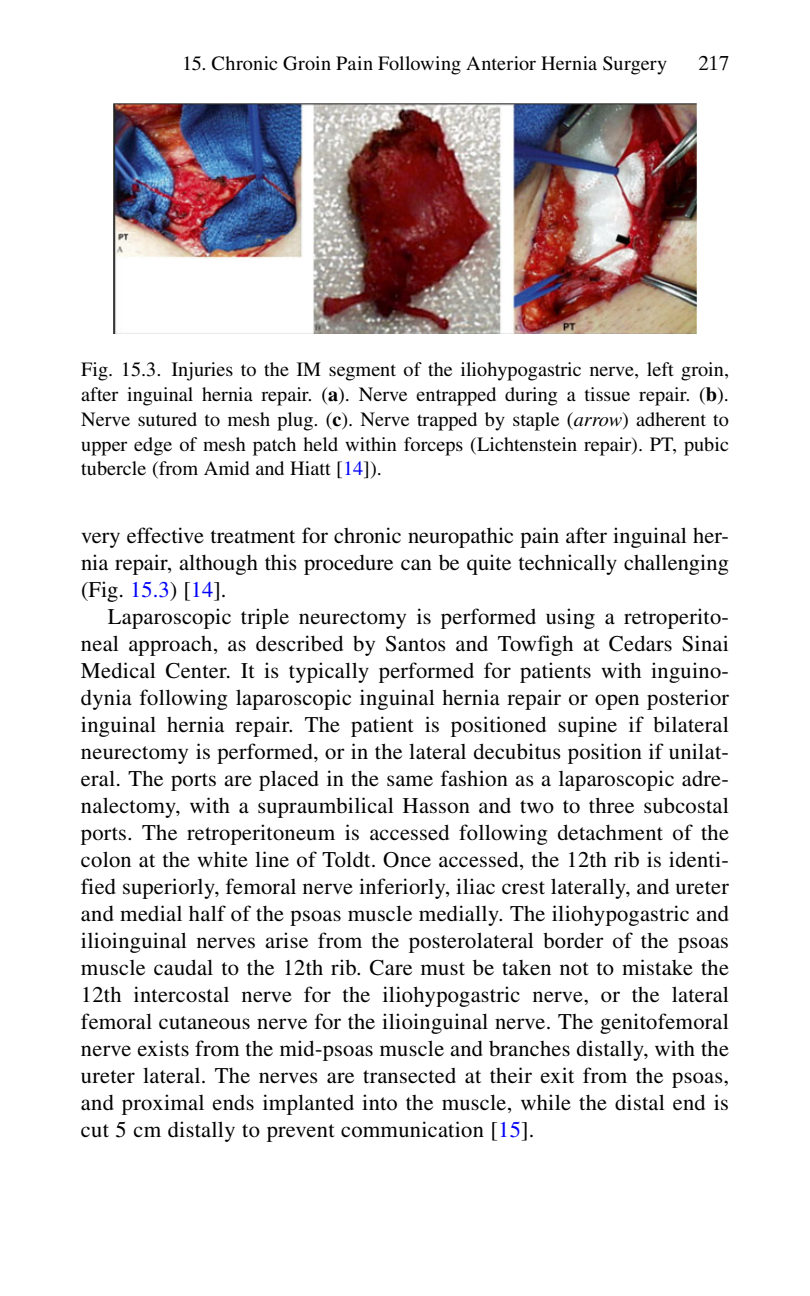
<style>
.page{position:relative;width:810px;height:1296px;background:#fff}
.page>*{position:absolute;margin:0;border:0;box-sizing:border-box;transform-origin:0 0}
.t1{font:22.5px/27px "Dxbgcm Times";color:#000;text-align:justify}
.t2{font:20.25px/24.8px "Dxbgcm Times";color:#000;text-align:justify}
.t3{font:20.25px "Gkpkyq Times Ten";color:#000}
.s1{font-family:"Fdbcrk Times";font-weight:700}
.s2{font-family:"Xghlfx Times";font-style:italic}
.s3{color:#0000fa}
</style>
<div class="page">
<img style="left:114px;top:104px;width:583px;height:230px">
<p class="t2" style="left:182px;top:53px;width:486px">15. Chronic Groin Pain Following Anterior Hernia Surgery</p>
<p class="t3" style="left:699px;top:55px;width:32px">217</p>
<p class="t2" style="left:81px;top:359px;width:649px">Fig. 15.3. Injuries to the IM segment of the iliohypogastric nerve, left groin, after inguinal hernia repair. ( <span class="s1">a</span> ). Nerve entrapped during a tissue repair. ( <span class="s1">b</span> ).<br>Nerve sutured to mesh plug. ( <span class="s1">c</span> ). Nerve trapped by staple ( <span class="s2">arrow</span> ) adherent to upper edge of mesh patch held within forceps (Lichtenstein repair). PT, pubic tubercle (from Amid and Hiatt [ <span class="s3">14</span> ]).</p>
<p class="t1" style="left:81px;top:524px;width:650px">very effective treatment for chronic neuropathic pain after inguinal her&shy;nia repair, although this procedure can be quite technically challenging (Fig. <span class="s3">15.3</span> ) [ <span class="s3">14</span> ].</p>
<p class="t1" style="left:81px;top:605px;width:650px;text-indent:27px">Laparoscopic triple neurectomy is performed using a retroperito&shy;neal approach, as described by Santos and Towfigh at Cedars Sinai Medical Center. It is typically performed for patients with inguino&shy;dynia following laparoscopic inguinal hernia repair or open posterior inguinal hernia repair. The patient is positioned supine if bilateral neurectomy is performed, or in the lateral decubitus position if unilat&shy;eral. The ports are placed in the same fashion as a laparoscopic adre&shy;nalectomy, with a supraumbilical Hasson and two to three subcostal ports. The retroperitoneum is accessed following detachment of the colon at the white line of Toldt. Once accessed, the 12th rib is identi&shy;fied superiorly, femoral nerve inferiorly, iliac crest laterally, and ureter and medial half of the psoas muscle medially. The iliohypogastric and ilioinguinal nerves arise from the posterolateral border of the psoas muscle caudal to the 12th rib. Care must be taken not to mistake the 12th intercostal nerve for the iliohypogastric nerve, or the lateral femoral cutaneous nerve for the ilioinguinal nerve. The genitofemoral nerve exists from the mid- psoas muscle and branches distally, with the ureter lateral. The nerves are transected at their exit from the psoas, and proximal ends implanted into the muscle, while the distal end is cut 5 cm distally to prevent communication [ <span class="s3">15</span> ].</p>
</div>
